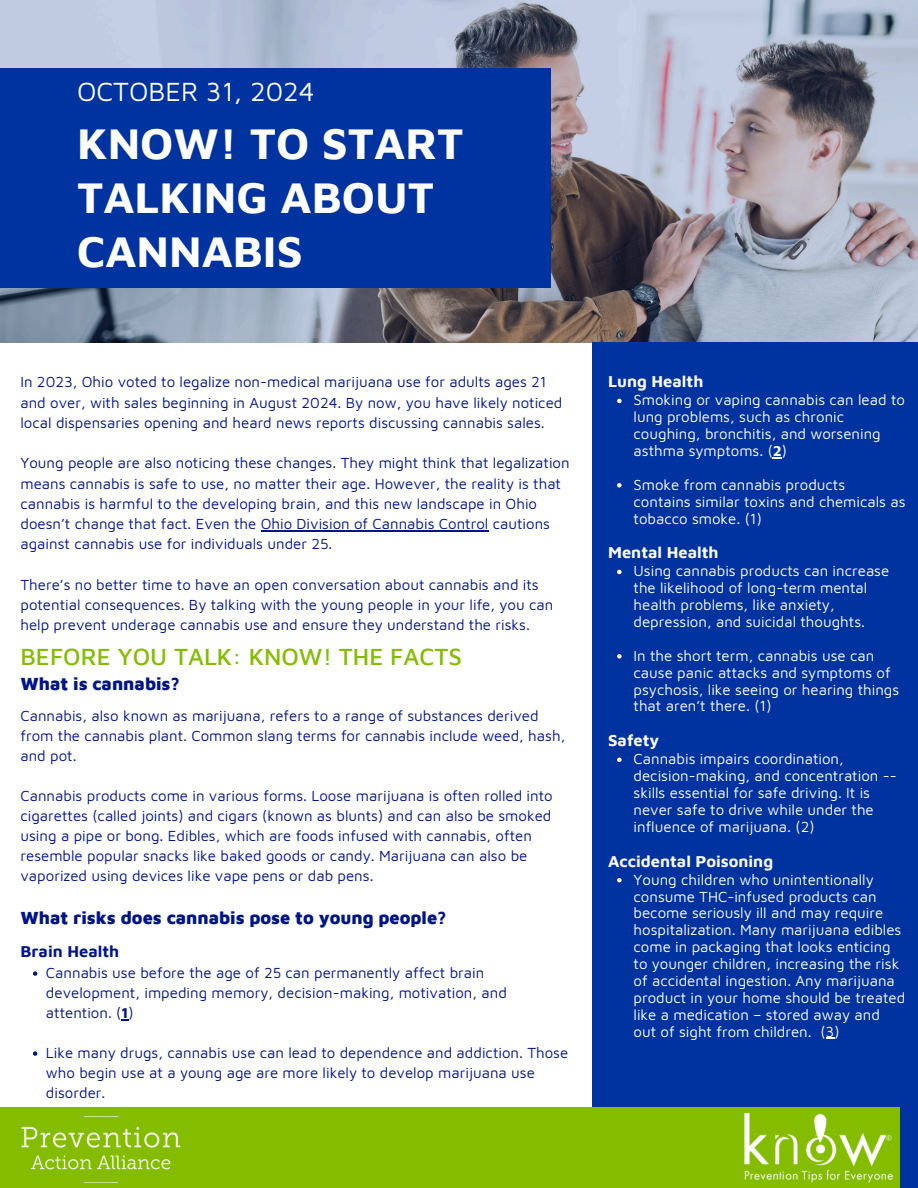
<style>
.page{position:relative;width:918px;height:1188px;background:#fff}
.page>*{position:absolute;margin:0;border:0;box-sizing:border-box;transform-origin:0 0}
.t1{font:700 45px/54px "Maven Pro";color:#fff}
.t2{font:27px "Maven Pro";color:#fff}
.t3{font:500 24px "Maven Pro";color:#84bc00}
.t4{font:900 18px "Maven Pro";color:#021588}
.t5{font:700 16.5px "Maven Pro";color:#fff}
.t6{font:700 16.5px "Maven Pro";color:#021588}
.t7{font:15px/20px "Maven Pro";color:#021588}
.t8{font:15px/16.8px "Maven Pro";color:#fff}
.s1{font-weight:700}
</style>
<div class="page">
<div style="left:593px;top:342px;width:325px;height:846px;background:#0033a0"></div>
<div style="left:0;top:1107px;width:900px;height:81px;background:#84bc00"></div>
<img style="left:744px;top:1113px;width:149px;height:70px">
<img style="left:21px;top:1116px;width:160px;height:67px">
<svg style="left:0;top:0;width:918px;height:342px;background:#5d73a6"></svg>
<hr style="left:261px;top:530px;width:227px;height:1px;background:#021588">
<svg style="left:33px;top:971px;width:4px;height:5px"></svg>
<svg style="left:33px;top:1051px;width:4px;height:5px"></svg>
<svg style="left:617px;top:399px;width:5px;height:4px"></svg>
<svg style="left:617px;top:483px;width:5px;height:5px"></svg>
<svg style="left:617px;top:570px;width:5px;height:4px"></svg>
<svg style="left:617px;top:654px;width:5px;height:5px"></svg>
<svg style="left:617px;top:758px;width:5px;height:4px"></svg>
<svg style="left:617px;top:878px;width:5px;height:4px"></svg>
<p class="t2" style="left:77px;top:75px;width:239px">OCTOBER 31, 2024</p>
<h4 class="t1" style="left:77px;top:115px;width:388px">KNOW! TO START<br>TALKING ABOUT<br>CANNABIS</h4>
<p class="t7" style="left:20px;top:372px;width:543px">In 2023, Ohio voted to legalize non-medical marijuana use for adults ages 21 and over, with sales beginning in August 2024. By now, you have likely noticed local dispensaries opening and heard news reports discussing cannabis sales.</p>
<h4 class="t7" style="left:20px;top:453px;width:551px">Young people are also noticing these changes. They might think that legalization means cannabis is safe to use, no matter their age. However, the reality is that cannabis is harmful to the developing brain, and this new landscape in Ohio doesn’t change that fact. Even the Ohio Division of Cannabis Control cautions against cannabis use for individuals under 25.</h4>
<p class="t7" style="left:20px;top:574px;width:534px">There’s no better time to have an open conversation about cannabis and its potential consequences. By talking with the young people in your life, you can help prevent underage cannabis use and ensure they understand the risks.</p>
<p class="t3" style="left:20px;top:642px;width:443px">BEFORE YOU TALK: KNOW! THE FACTS</p>
<h4 class="t4" style="left:20px;top:672px;width:161px">What is cannabis?</h4>
<p class="t7" style="left:20px;top:705px;width:546px">Cannabis, also known as marijuana, refers to a range of substances derived from the cannabis plant. Common slang terms for cannabis include weed, hash, and pot.</p>
<h4 class="t7" style="left:20px;top:785px;width:534px">Cannabis products come in various forms. Loose marijuana is often rolled into cigarettes (called joints) and cigars (known as blunts) and can also be smoked using a pipe or bong. Edibles, which are foods infused with cannabis, often resemble popular snacks like baked goods or candy. Marijuana can also be vaporized using devices like vape pens or dab pens.</h4>
<p class="t4" style="left:20px;top:907px;width:428px">What risks does cannabis pose to young people?</p>
<p class="t6" style="left:20px;top:941px;width:100px">Brain Health</p>
<p class="t7" style="left:46px;top:962px;width:462px">Cannabis use before the age of 25 can permanently affect brain development, impeding memory, decision-making, motivation, and attention. (<span class="s1">1</span>)</p>
<p class="t7" style="left:46px;top:1042px;width:524px">Like many drugs, cannabis use can lead to dependence and addiction. Those who begin use at a young age are more likely to develop marijuana use disorder.</p>
<h4 class="t5" style="left:608px;top:372px;width:97px">Lung Health</h4>
<p class="t8" style="left:634px;top:391px;width:273px">Smoking or vaping cannabis can lead to lung problems, such as chronic coughing, bronchitis, and worsening asthma symptoms. (<span class="s1">2</span>)</p>
<p class="t8" style="left:634px;top:476px;width:274px">Smoke from cannabis products contains similar toxins and chemicals as tobacco smoke. (1)</p>
<h4 class="t5" style="left:608px;top:543px;width:112px">Mental Health</h4>
<h4 class="t8" style="left:634px;top:562px;width:257px">Using cannabis products can increase the likelihood of long-term mental health problems, like anxiety, depression, and suicidal thoughts.</h4>
<p class="t8" style="left:634px;top:647px;width:267px">In the short term, cannabis use can cause panic attacks and symptoms of psychosis, like seeing or hearing things that aren’t there. (1)</p>
<p class="t5" style="left:608px;top:730px;width:53px">Safety</p>
<p class="t8" style="left:634px;top:750px;width:265px">Cannabis impairs coordination, decision-making, and concentration -- skills essential for safe driving. It is never safe to drive while under the influence of marijuana. (2)</p>
<p class="t5" style="left:608px;top:851px;width:167px">Accidental Poisoning</p>
<p class="t8" style="left:634px;top:871px;width:273px">Young children who unintentionally consume THC-infused products can become seriously ill and may require hospitalization. Many marijuana edibles come in packaging that looks enticing to younger children, increasing the risk of accidental ingestion. Any marijuana product in your home should be treated like a medication – stored away and out of sight from children. (3)</p>
</div>
